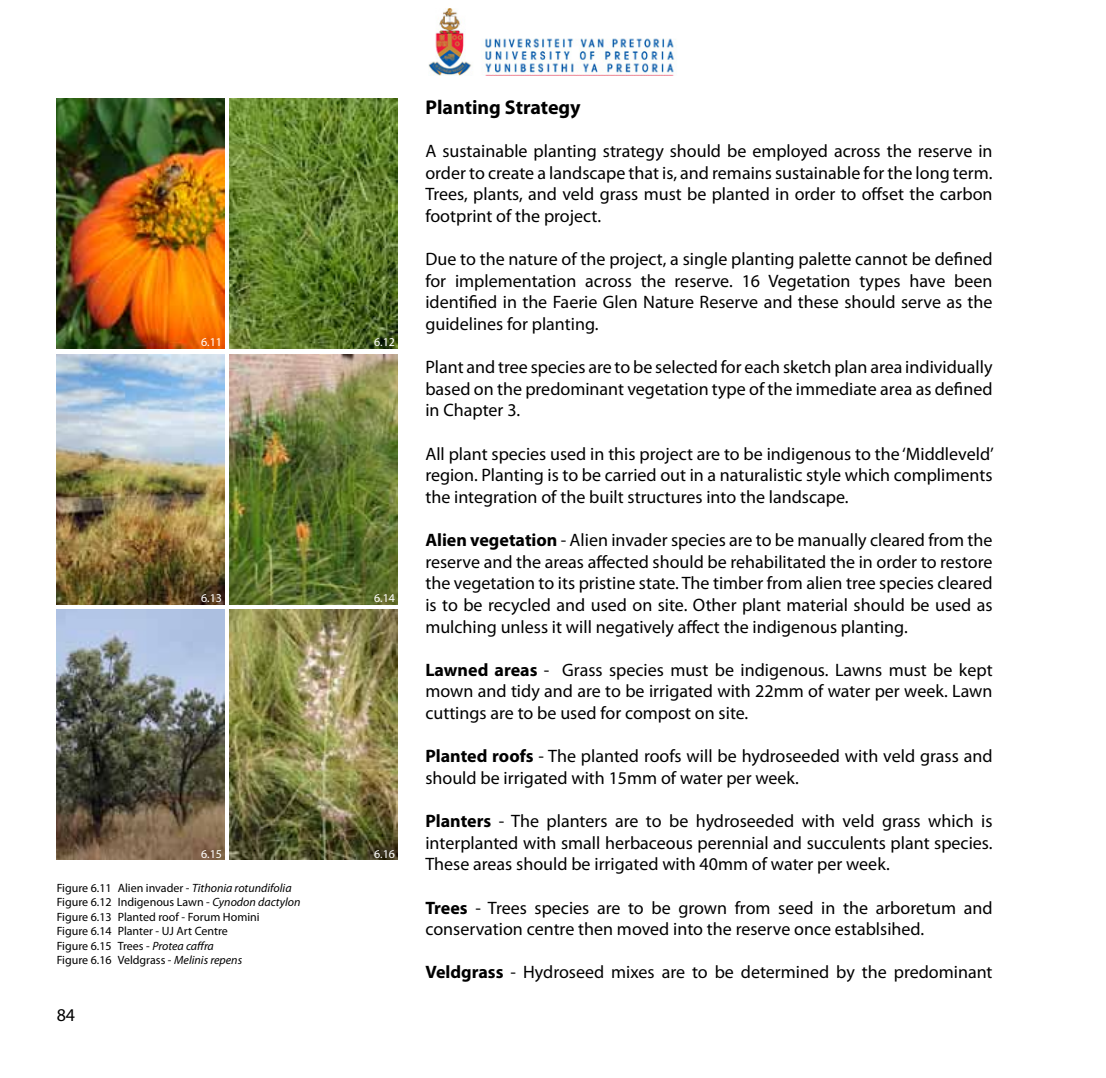
<style>
.page{position:relative;width:1106px;height:1078px;background:#fff}
.page>*{position:absolute;margin:0;border:0;box-sizing:border-box;transform-origin:0 0}
.t1{font:700 20px "Myriad Pro";color:#000}
.t2{font:18px/21.6px "Myriad Pro";color:#000;text-align:justify}
.t3{font:12px/14.4px "Myriad Pro";color:#000}
.t4{font:12px "Myriad Pro";color:#fff}
.s1{font-style:italic}
.s2{font-weight:700}
</style>
<div class="page">
<img style="left:57px;top:609px;width:167px;height:250px">
<img style="left:57px;top:354px;width:167px;height:250px">
<img style="left:57px;top:99px;width:167px;height:249px">
<img style="left:230px;top:609px;width:167px;height:250px">
<img style="left:230px;top:354px;width:167px;height:250px">
<img style="left:230px;top:99px;width:167px;height:249px">
<img style="left:428px;top:9px;width:246px;height:66px">
<p class="t4" style="left:201px;top:335px;width:22px">6.11</p>
<p class="t4" style="left:374px;top:335px;width:22px">6.12</p>
<p class="t4" style="left:201px;top:590px;width:22px">6.13</p>
<p class="t4" style="left:374px;top:590px;width:22px">6.14</p>
<p class="t4" style="left:201px;top:846px;width:22px">6.15</p>
<p class="t4" style="left:374px;top:846px;width:22px">6.16</p>
<p class="t3" style="left:57px;top:880px;width:245px">Figure 6.11 Alien invader - <span class="s1">Tithonia rotundifolia </span>Figure 6.12 Indigenous Lawn - <span class="s1">Cynodon dactylon </span>Figure 6.13 Planted roof - Forum Homini<br>Figure 6.14 Planter - UJ Art Centre<br>Figure 6.15 Trees - <span class="s1">Protea caffra<br></span>Figure 6.16 Veldgrass - <span class="s1">Melinis repens</span></p>
<p class="t2" style="left:57px;top:1003px;width:20px">84</p>
<p class="t1" style="left:425px;top:94px;width:157px">Planting Strategy</p>
<p class="t2" style="left:425px;top:140px;width:568px">A sustainable planting strategy should be employed across the reserve in order to create a landscape that is, and remains sustainable for the long term.<br>Trees, plants, and veld grass must be planted in order to offset the carbon footprint of the project.</p>
<p class="t2" style="left:425px;top:248px;width:568px">Due to the nature of the project, a single planting palette cannot be defined for implementation across the reserve. 16 Vegetation types have been identified in the Faerie Glen Nature Reserve and these should serve as the guidelines for planting.</p>
<p class="t2" style="left:425px;top:356px;width:568px">Plant and tree species are to be selected for each sketch plan area individually based on the predominant vegetation type of the immediate area as defined in Chapter 3.</p>
<p class="t2" style="left:425px;top:442px;width:570px">All plant species used in this project are to be indigenous to the ‘Middleveld’ region. Planting is to be carried out in a naturalistic style which compliments the integration of the built structures into the landscape.</p>
<p class="t2" style="left:425px;top:529px;width:568px"><span class="s2">Alien vegetation</span> - Alien invader species are to be manually cleared from the reserve and the areas affected should be rehabilitated the in order to restore the vegetation to its pristine state. The timber from alien tree species cleared is to be recycled and used on site. Other plant material should be used as mulching unless it will negatively affect the indigenous planting.</p>
<p class="t2" style="left:425px;top:658px;width:568px"><span class="s2">Lawned areas</span> - Grass species must be indigenous. Lawns must be kept mown and tidy and are to be irrigated with 22mm of water per week. Lawn cuttings are to be used for compost on site.</p>
<p class="t2" style="left:425px;top:745px;width:568px"><span class="s2">Planted roofs</span> - The planted roofs will be hydroseeded with veld grass and should be irrigated with 15mm of water per week.</p>
<p class="t2" style="left:425px;top:809px;width:568px"><span class="s2">Planters</span> - The planters are to be hydroseeded with veld grass which is interplanted with small herbaceous perennial and succulents plant species.<br>These areas should be irrigated with 40mm of water per week.</p>
<p class="t2" style="left:425px;top:896px;width:568px"><span class="s2">Trees</span> - Trees species are to be grown from seed in the arboretum and conservation centre then moved into the reserve once establsihed.</p>
<p class="t2" style="left:425px;top:961px;width:568px"><span class="s2">Veldgrass</span> - Hydroseed mixes are to be determined by the predominant</p>
</div>
